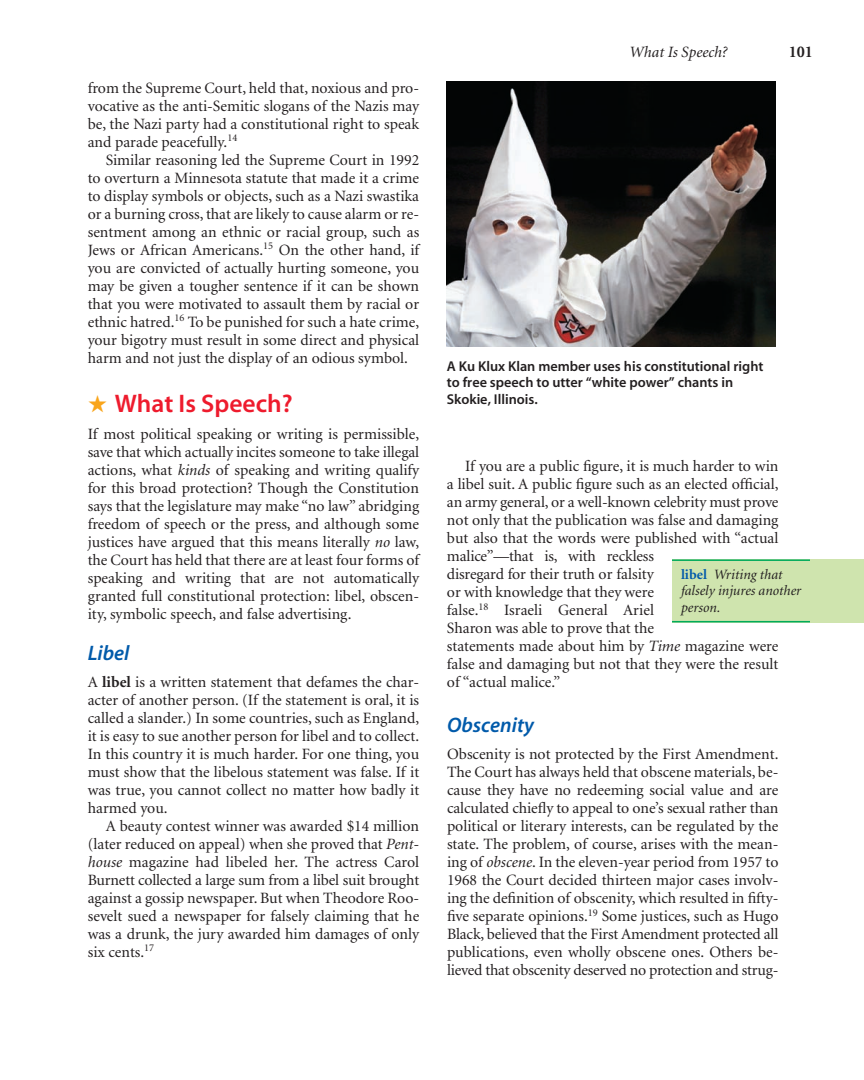
<style>
.page{position:relative;width:864px;height:1080px;background:#fff}
.page>*{position:absolute;margin:0;border:0;box-sizing:border-box;transform-origin:0 0}
.t1{font:25.5px "Myriad Sem";color:#ee1b2d}
.t2{font:21px "Myriad Sem Itl";color:#015aaa}
.t3{font:700 16.5px "Minion";color:#231f20}
.t4{font:15.75px/18px "Minion";color:#231f20;text-align:justify}
.t5{font:italic 15.75px "Minion";color:#231f20}
.t6{font:14.25px/16.5px "Myriad Sem";color:#231f20}
.t7{font:italic 14.25px/16.5px "Minion";color:#231f20}
.s1{color:#f9a51b}
.s2{font-style:italic}
.s3{font-weight:700}
.s4{font-weight:700;font-style:normal;color:#015aaa}
</style>
<div class="page">
<div style="left:672px;top:559px;width:192px;height:63px;background:#cfe4ae"></div>
<hr style="left:672px;top:559px;width:138px;height:2px;background:#00ab5b">
<hr style="left:672px;top:621px;width:138px;height:1px;background:#00ab5b">
<img style="left:447px;top:81px;width:328px;height:266px">
<p class="t4" style="left:88px;top:80px;width:333px">from the Supreme Court, held that, noxious and pro-</p>
<p class="t4" style="left:88px;top:98px;width:333px">vocative as the anti-Semitic slogans of the Nazis may</p>
<p class="t4" style="left:88px;top:116px;width:333px">be, the Nazi party had a constitutional right to speak</p>
<p class="t4" style="left:88px;top:134px;width:151px">and parade peacefully.<sup>14</sup></p>
<p class="t4" style="left:106px;top:152px;width:315px">Similar reasoning led the Supreme Court in 1992</p>
<p class="t4" style="left:88px;top:170px;width:333px">to overturn a Minnesota statute that made it a crime</p>
<p class="t4" style="left:88px;top:188px;width:333px">to display symbols or objects, such as a Nazi swastika</p>
<p class="t4" style="left:88px;top:206px;width:333px">or a burning cross, that are likely to cause alarm or re-</p>
<p class="t4" style="left:88px;top:224px;width:333px">sentment among an ethnic or racial group, such as</p>
<p class="t4" style="left:88px;top:242px;width:333px">Jews or African Americans.<sup>15</sup> On the other hand, if</p>
<p class="t4" style="left:88px;top:260px;width:333px">you are convicted of actually hurting someone, you</p>
<p class="t4" style="left:88px;top:278px;width:333px">may be given a tougher sentence if it can be shown</p>
<p class="t4" style="left:88px;top:296px;width:333px">that you were motivated to assault them by racial or</p>
<p class="t4" style="left:88px;top:314px;width:333px">ethnic hatred.<sup>16</sup> To be punished for such a hate crime,</p>
<p class="t4" style="left:88px;top:332px;width:333px">your bigotry must result in some direct and physical</p>
<p class="t4" style="left:88px;top:350px;width:322px">harm and not just the display of an odious symbol.</p>
<p class="t1" style="left:88px;top:394px;width:206px"><span class="s1">★</span> What Is Speech?</p>
<p class="t4" style="left:88px;top:426px;width:333px">If most political speaking or writing is permissible, save that which actually incites someone to take illegal actions, what <span class="s2">kinds</span> of speaking and writing qualify for this broad protection? Though the Constitution says that the legislature may make “no law” abridging freedom of speech or the press, and although some justices have argued that this means literally <span class="s2">no</span> law, the Court has held that there are at least four forms of speaking and writing that are not automatically granted full constitutional protection: libel, obscen&shy;ity, symbolic speech, and false advertising.</p>
<p class="t2" style="left:88px;top:645px;width:43px">Libel</p>
<p class="t4" style="left:88px;top:674px;width:333px">A <span class="s3">libel</span> is a written statement that defames the char-</p>
<p class="t4" style="left:88px;top:692px;width:333px">acter of another person. (If the statement is oral, it is</p>
<p class="t4" style="left:88px;top:710px;width:333px">called a slander.) In some countries, such as England,</p>
<p class="t4" style="left:88px;top:728px;width:333px">it is easy to sue another person for libel and to collect.</p>
<p class="t4" style="left:88px;top:746px;width:333px">In this country it is much harder. For one thing, you</p>
<p class="t4" style="left:88px;top:764px;width:333px">must show that the libelous statement was false. If it</p>
<p class="t4" style="left:88px;top:782px;width:333px">was true, you cannot collect no matter how badly it</p>
<p class="t4" style="left:88px;top:800px;width:81px">harmed you.</p>
<p class="t4" style="left:106px;top:818px;width:315px">A beauty contest winner was awarded $14 million</p>
<p class="t4" style="left:88px;top:836px;width:333px">(later reduced on appeal) when she proved that <span class="s2">Pent-</span></p>
<p class="t4" style="left:88px;top:854px;width:333px"><span class="s2">house</span> magazine had libeled her. The actress Carol</p>
<p class="t4" style="left:88px;top:872px;width:333px">Burnett collected a large sum from a libel suit brought</p>
<p class="t4" style="left:88px;top:890px;width:333px">against a gossip newspaper. But when Theodore Roo-</p>
<p class="t4" style="left:88px;top:908px;width:333px">sevelt sued a newspaper for falsely claiming that he</p>
<p class="t4" style="left:88px;top:926px;width:333px">was a drunk, the jury awarded him damages of only</p>
<p class="t4" style="left:88px;top:944px;width:68px">six cents.<sup>17</sup></p>
<p class="t5" style="left:630px;top:46px;width:99px">What Is Speech?</p>
<p class="t3" style="left:789px;top:45px;width:26px">101</p>
<p class="t6" style="left:447px;top:359px;width:318px">A Ku Klux Klan member uses his constitutional right to free speech to utter “white power” chants in<br>Skokie, Illinois.</p>
<p class="t4" style="left:447px;top:458px;width:333px;text-align:left;text-indent:18px">If you are a public figure, it is much harder to win a libel suit. A public figure such as an elected official, an army general, or a well-known celebrity must prove not only that the publication was false and damaging but also that the words were published with “actual malice”—that is, with reckless<br>disregard for their truth or falsity<br>or with knowledge that they were<br>false.<sup>18</sup> Israeli General Ariel<br>Sharon was able to prove that the<br>statements made about him by <span class="s2">Time</span> magazine were false and damaging but not that they were the result of “actual malice.”</p>
<p class="t2" style="left:447px;top:717px;width:88px">Obscenity</p>
<p class="t4" style="left:447px;top:746px;width:333px">Obscenity is not protected by the First Amendment.<br>The Court has always held that obscene materials, be&shy;cause they have no redeeming social value and are calculated chiefly to appeal to one’s sexual rather than political or literary interests, can be regulated by the state. The problem, of course, arises with the mean&shy;ing of <span class="s2">obscene</span>. In the eleven-year period from 1957 to 1968 the Court decided thirteen major cases involv&shy;ing the definition of obscenity, which resulted in fifty&shy;five separate opinions.<sup>19</sup> Some justices, such as Hugo Black, believed that the First Amendment protected all publications, even wholly obscene ones. Others be&shy;lieved that obscenity deserved no protection and strug-</p>
<p class="t7" style="left:681px;top:567px;width:122px"><span class="s4">libel</span> Writing that falsely injures another person.</p>
</div>
